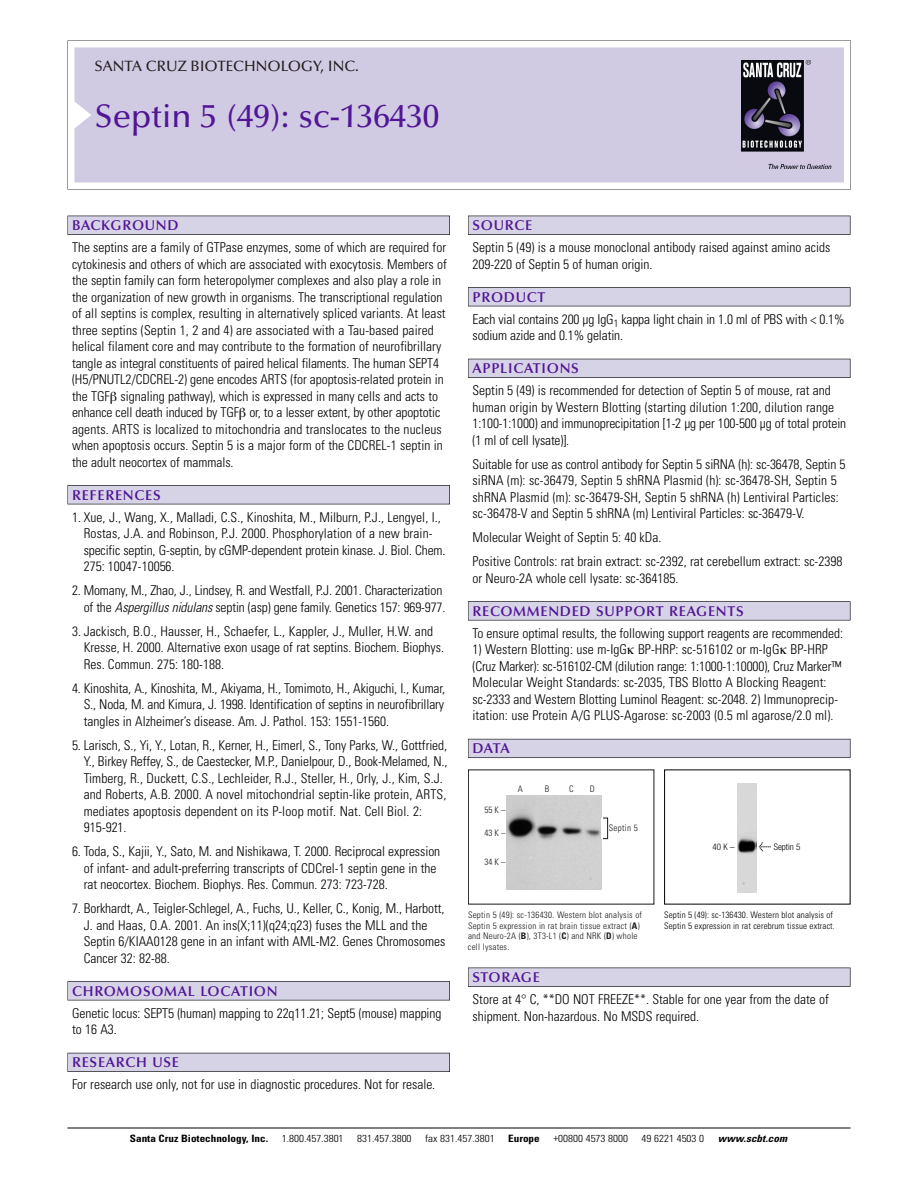
<style>
.page{position:relative;width:918px;height:1188px;background:#fff}
.page>*{position:absolute;margin:0;border:0;box-sizing:border-box;transform-origin:0 0}
.t1{font:500 33px "Optima";color:#511695}
.t2{font:500 15px "Optima";color:#231f20}
.t3{font:600 14.25px "Optima";letter-spacing:.05em;color:#511695}
.t4{font:300 condensed 13.5px/16.5px "Univers";color:#000}
.t5{font:300 condensed 10.2px "Univers";color:#000;scale:1.1 1}
.t6{font:700 condensed 10.2px "Univers";color:#000;scale:1.1 1}
.t7{font:italic 700 condensed 10.2px "Univers";letter-spacing:.005em;color:#000;scale:1.1 1}
.t8{font:9px/10.5px "Univers Condensed Light+MIJGTI";letter-spacing:.025em;color:#191919}
.t9{font:300 condensed 9px/10.5px "Univers";letter-spacing:.015em;color:#000}
.t10{font:300 condensed 9px "Helvetica Neue";color:#000}
.s1{font-style:italic}
.s2{font-family:"Univers Condensed Bold+UPVSFI"}
.s3{font-family:"Meta Plus";font-weight:400;font-stretch:normal;font-size:10.5px}
</style>
<div class="page">
<svg style="left:68px;top:40px;width:783px;height:149px"></svg>
<div style="left:74px;top:47px;width:770px;height:135px;background:#d1cae3"></div>
<img style="left:741px;top:60px;width:90px;height:108px">
<div style="left:68px;top:216px;width:382px;height:19px;background:#525155"></div>
<div style="left:68px;top:216px;width:381px;height:18px;background:#d7d3e7"></div>
<div style="left:68px;top:485px;width:382px;height:19px;background:#525155"></div>
<div style="left:68px;top:486px;width:381px;height:18px;background:#d7d3e7"></div>
<div style="left:68px;top:981px;width:382px;height:19px;background:#545357"></div>
<div style="left:68px;top:982px;width:381px;height:18px;background:#d7d3e7"></div>
<div style="left:68px;top:1053px;width:382px;height:19px;background:#54535a"></div>
<div style="left:68px;top:1053px;width:381px;height:18px;background:#d7d3e7"></div>
<div style="left:468px;top:216px;width:382px;height:19px;background:#525155"></div>
<div style="left:468px;top:216px;width:382px;height:18px;background:#d7d3e7"></div>
<div style="left:468px;top:287px;width:382px;height:19px;background:#525155"></div>
<div style="left:468px;top:288px;width:382px;height:18px;background:#d7d3e7"></div>
<div style="left:468px;top:359px;width:382px;height:19px;background:#525158"></div>
<div style="left:468px;top:359px;width:382px;height:18px;background:#d7d3e7"></div>
<div style="left:468px;top:601px;width:382px;height:19px;background:#575759"></div>
<div style="left:468px;top:602px;width:382px;height:18px;background:#d7d3e7"></div>
<div style="left:468px;top:739px;width:382px;height:19px;background:#5b5a62"></div>
<div style="left:468px;top:739px;width:382px;height:18px;background:#d7d3e7"></div>
<div style="left:468px;top:968px;width:382px;height:19px;background:#545356"></div>
<div style="left:468px;top:968px;width:382px;height:18px;background:#d7d3e7"></div>
<hr style="left:68px;top:1128px;width:782px;height:1px;background:#000">
<img style="left:738px;top:784px;width:19px;height:109px">
<img style="left:507px;top:795px;width:94px;height:95px">
<div style="left:603px;top:818px;width:5px;height:21px;border:1px solid #191919"></div>
<p class="t2" style="left:94px;top:61px;width:266px">SANTA CRUZ BIOTECHNOLOGY, INC.</p>
<h1 class="t1" style="left:94px;top:103px;width:346px">Septin 5 (49): sc-136430</h1>
<p class="t3" style="left:72px;top:219px;width:108px">BACKGROUND</p>
<p class="t4" style="left:72px;top:240px;width:376px">The septins are a family of GTPase enzymes, some of which are required for cytokinesis and others of which are associated with exocytosis. Members of the septin family can form heteropolymer complexes and also play a role in the organization of new growth in organisms. The transcriptional regulation of all septins is complex, resulting in alternatively spliced variants. At least three septins (Septin 1, 2 and 4) are associated with a Tau-based paired helical filament core and may contribute to the formation of neurofibrillary tangle as integral constituents of paired helical filaments. The human SEPT4 (H5/PNUTL2/CDCREL-2) gene encodes ARTS (for apoptosis-related protein in the TGF signaling pathway), which is expressed in many cells and acts to enhance cell death induced by TGF or, to a lesser extent, by other apoptotic agents. ARTS is localized to mitochondria and translocates to the nucleus when apoptosis occurs. Septin 5 is a major form of the CDCREL-1 septin in the adult neocortex of mammals.</p>
<p class="t3" style="left:72px;top:489px;width:90px">REFERENCES</p>
<p class="t4" style="left:84px;top:510px;width:363px;text-indent:-12px">1. Xue, J., Wang, X., Malladi, C.S., Kinoshita, M., Milburn, P.J., Lengyel, I., Rostas, J.A. and Robinson, P.J. 2000. Phosphorylation of a new brain&shy;specific septin, G-septin, by cGMP-dependent protein kinase. J. Biol. Chem.<br>275: 10047-10056.</p>
<p class="t4" style="left:72px;top:583px;width:375px;text-align:right">2. Momany, M., Zhao, J., Lindsey, R. and Westfall, P.J. 2001. Characterization of the <span class="s1">Aspergillus nidulans</span> septin (asp) gene family. Genetics 157: 969-977.</p>
<p class="t4" style="left:84px;top:624px;width:362px;text-indent:-12px">3. Jackisch, B.O., Hausser, H., Schaefer, L., Kappler, J., Muller, H.W. and<br>Kresse, H. 2000. Alternative exon usage of rat septins. Biochem. Biophys.<br>Res. Commun. 275: 180-188.</p>
<p class="t4" style="left:84px;top:681px;width:363px;text-align:justify;text-indent:-12px">4. Kinoshita, A., Kinoshita, M., Akiyama, H., Tomimoto, H., Akiguchi, I., Kumar, S., Noda, M. and Kimura, J. 1998. Identification of septins in neurofibrillary tangles in Alzheimer’s disease. Am. J. Pathol. 153: 1551-1560.</p>
<p class="t4" style="left:84px;top:738px;width:365px;text-indent:-12px">5. Larisch, S., Yi, Y., Lotan, R., Kerner, H., Eimerl, S., Tony Parks, W., Gottfried, Y., Birkey Reffey, S., de Caestecker, M.P., Danielpour, D., Book-Melamed, N., Timberg, R., Duckett, C.S., Lechleider, R.J., Steller, H., Orly, J., Kim, S.J. and Roberts, A.B. 2000. A novel mitochondrial septin-like protein, ARTS, mediates apoptosis dependent on its P-loop motif. Nat. Cell Biol. 2:<br>915-921.</p>
<p class="t4" style="left:84px;top:844px;width:358px;text-indent:-12px">6. Toda, S., Kajii, Y., Sato, M. and Nishikawa, T. 2000. Reciprocal expression of infant- and adult-preferring transcripts of CDCrel-1 septin gene in the rat neocortex. Biochem. Biophys. Res. Commun. 273: 723-728.</p>
<p class="t4" style="left:84px;top:901px;width:363px;text-indent:-12px">7. Borkhardt, A., Teigler-Schlegel, A., Fuchs, U., Keller, C., Konig, M., Harbott, J. and Haas, O.A. 2001. An ins(X;11)(q24;q23) fuses the MLL and the Septin 6/KIAA0128 gene in an infant with AML-M2. Genes Chromosomes Cancer 32: 82-88.</p>
<p class="t3" style="left:72px;top:985px;width:207px">CHROMOSOMAL LOCATION</p>
<p class="t4" style="left:72px;top:1006px;width:371px">Genetic locus: SEPT5 (human) mapping to 22q11.21; Sept5 (mouse) mapping to 16 A3.</p>
<p class="t3" style="left:72px;top:1057px;width:109px">RESEARCH USE</p>
<p class="t4" style="left:72px;top:1077px;width:365px">For research use only, not for use in diagnostic procedures. Not for resale.</p>
<p class="t3" style="left:473px;top:219px;width:61px">SOURCE</p>
<p class="t4" style="left:473px;top:240px;width:359px">Septin 5 (49) is a mouse monoclonal antibody raised against amino acids<br>209-220 of Septin 5 of human origin.</p>
<p class="t3" style="left:473px;top:291px;width:74px">PRODUCT</p>
<p class="t4" style="left:473px;top:312px;width:374px">Each vial contains 200 µg IgG<sub>1</sub> kappa light chain in 1.0 ml of PBS with &lt; 0.1% sodium azide and 0.1% gelatin.</p>
<p class="t3" style="left:473px;top:363px;width:108px">APPLICATIONS</p>
<p class="t4" style="left:473px;top:383px;width:375px">Septin 5 (49) is recommended for detection of Septin 5 of mouse, rat and human origin by Western Blotting (starting dilution 1:200, dilution range 1:100-1:1000) and immunoprecipitation [1-2 µg per 100-500 µg of total protein (1 ml of cell lysate)].</p>
<p class="t4" style="left:473px;top:457px;width:374px">Suitable for use as control antibody for Septin 5 siRNA (h): sc-36478, Septin 5 siRNA (m): sc-36479, Septin 5 shRNA Plasmid (h): sc-36478-SH, Septin 5 shRNA Plasmid (m): sc-36479-SH, Septin 5 shRNA (h) Lentiviral Particles: sc-36478-V and Septin 5 shRNA (m) Lentiviral Particles: sc-36479-V.</p>
<p class="t4" style="left:473px;top:527px;width:371px;line-height:24px">Molecular Weight of Septin 5: 40 kDa.<br>Positive Controls: rat brain extract: sc-2392, rat cerebellum extract: sc-2398</p>
<p class="t4" style="left:473px;top:571px;width:208px">or Neuro-2A whole cell lysate: sc-364185.</p>
<p class="t3" style="left:473px;top:605px;width:273px">RECOMMENDED SUPPORT REAGENTS</p>
<p class="t4" style="left:473px;top:626px;width:372px">To ensure optimal results, the following support reagents are recommended:</p>
<p class="t4" style="left:473px;top:642px;width:370px">1) Western Blotting: use m-IgG BP-HRP: sc-516102 or m-IgG BP-HRP (Cruz Marker): sc-516102-CM (dilution range: 1:1000-1:10000), Cruz Marker™ Molecular Weight Standards: sc-2035, TBS Blotto A Blocking Reagent: sc-2333 and Western Blotting Luminol Reagent: sc-2048. 2) Immunoprecip&shy;itation: use Protein A/G PLUS-Agarose: sc-2003 (0.5 ml agarose/2.0 ml).</p>
<p class="t3" style="left:473px;top:743px;width:39px">DATA</p>
<p class="t8" style="left:485px;top:805px;width:22px">55K–</p>
<p class="t8" style="left:485px;top:828px;width:22px">43K–</p>
<p class="t8" style="left:485px;top:858px;width:22px">34K–</p>
<p class="t8" style="left:518px;top:784px;width:7px">A</p>
<p class="t8" style="left:545px;top:784px;width:6px">B</p>
<p class="t8" style="left:569px;top:784px;width:6px">C</p>
<p class="t8" style="left:590px;top:784px;width:7px">D</p>
<p class="t8" style="left:609px;top:823px;width:30px">Septin 5</p>
<p class="t8" style="left:468px;top:911px;width:176px">Septin 5 (49): sc-136430. Western blot analysis of Septin 5 expression in rat brain tissue extract (<span class="s2">A</span>) and Neuro-2A (<span class="s2">B</span>), 3T3-L1 (<span class="s2">C</span>) and NRK (<span class="s2">D</span>) whole cell lysates.</p>
<p class="t10" style="left:712px;top:843px;width:24px">40K–</p>
<p class="t10" style="left:759px;top:843px;width:43px"><span class="s3">&lt;</span> Septin 5</p>
<p class="t9" style="left:664px;top:911px;width:172px">Septin 5 (49): sc-136430. Western blot analysis of<br>Septin 5 expression in rat cerebrum tissue extract.</p>
<p class="t3" style="left:473px;top:971px;width:69px">STORAGE</p>
<p class="t4" style="left:473px;top:992px;width:358px">Store at 4° C, **DO NOT FREEZE**. Stable for one year from the date of shipment. Non-hazardous. No MSDS required.</p>
<p class="t6" style="left:130px;top:1135px;width:127px">Santa Cruz Biotechnology, Inc.</p>
<p class="t5" style="left:282px;top:1135px;width:58px">1.800.457.3801</p>
<p class="t5" style="left:357px;top:1135px;width:51px">831.457.3800</p>
<p class="t5" style="left:425px;top:1135px;width:65px">fax 831.457.3801</p>
<p class="t6" style="left:508px;top:1135px;width:30px">Europe</p>
<p class="t5" style="left:553px;top:1135px;width:69px">+00800 4573 8000</p>
<p class="t5" style="left:642px;top:1135px;width:58px">49 6221 4503 0</p>
<p class="t7" style="left:718px;top:1135px;width:64px">www.scbt.com</p>
</div>
